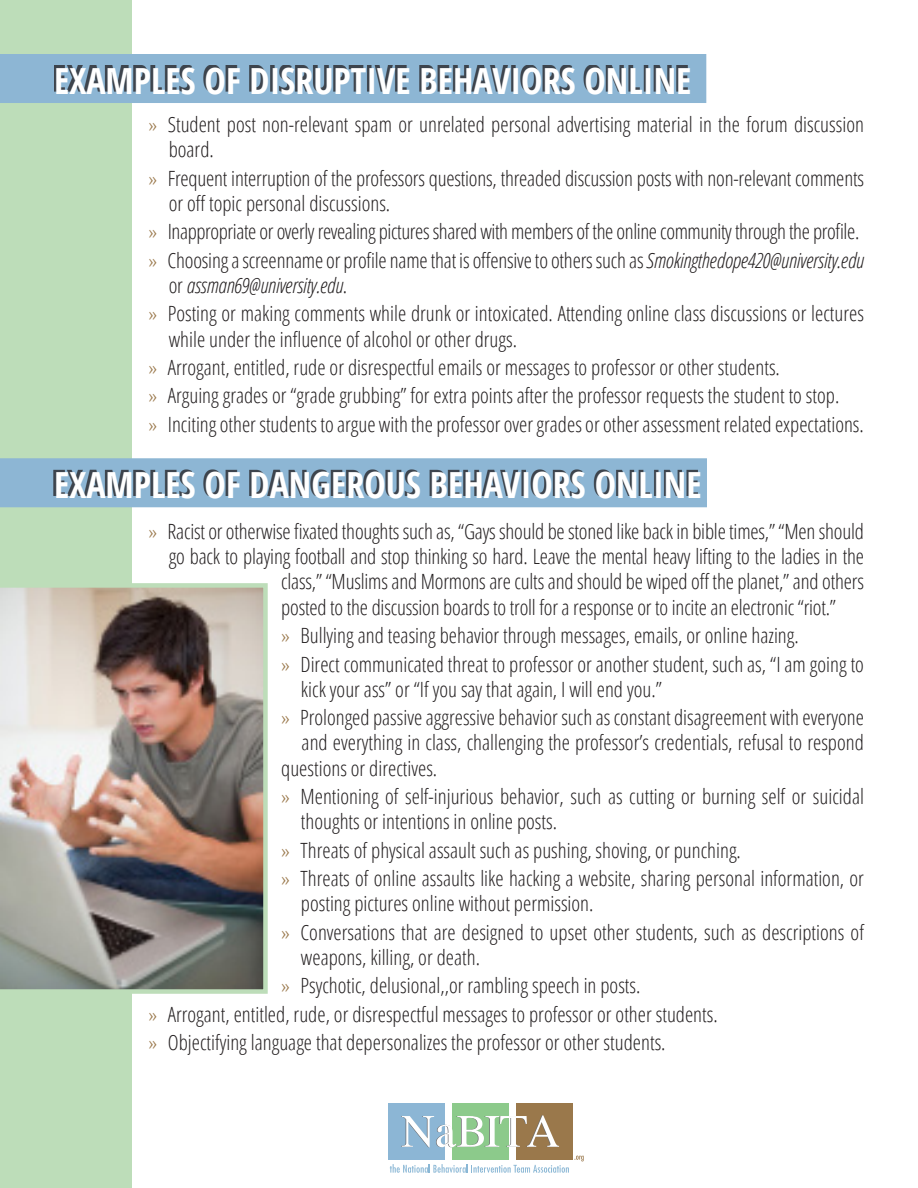
<style>
.page{position:relative;width:918px;height:1188px;background:#fff}
.page>*{position:absolute;margin:0;border:0;box-sizing:border-box;transform-origin:0 0}
.t1{font:700 condensed 36px "Open Sans";color:#fff}
.t2{font:300 condensed 21px/25.2px "Open Sans";color:#231f20}
.t3{font:300 condensed 21px "Open Sans";letter-spacing:-.02em;color:#231f20}
.s1{color:#9a784b}
.s2{font-style:italic}
</style>
<div class="page">
<div style="left:0;top:0;width:132px;height:1188px;background:#bdddb9"></div>
<div style="left:0;top:54px;width:706px;height:49px;background:#8db6d4"></div>
<div style="left:54px;top:65px;width:634px;height:27px;background:#231f20;opacity:.75"></div>
<div style="left:0;top:458px;width:707px;height:49px;background:#8db6d4"></div>
<div style="left:54px;top:470px;width:644px;height:26px;background:#231f20;opacity:.75"></div>
<div style="left:388px;top:1103px;width:57px;height:57px;background:#8cb6d5"></div>
<div style="left:452px;top:1104px;width:56px;height:56px;background:#8cca8b"></div>
<div style="left:516px;top:1104px;width:56px;height:56px;background:#9a784b"></div>
<svg style="left:390px;top:1156px;width:194px;height:17px"></svg>
<svg style="left:401px;top:1115px;width:158px;height:32px"></svg>
<img style="left:0;top:583px;width:268px;height:411px">
<p class="t1" style="left:54px;top:55px;width:639px">EXAMPLES OF DISRUPTIVE BEHAVIORS ONLINE</p>
<p class="t2" style="left:169px;top:111px;width:697px;text-indent:-20px"><span class="s1">»</span> Student post non-relevant spam or unrelated personal advertising material in the forum discussion board.</p>
<p class="t2" style="left:169px;top:165px;width:697px;text-indent:-20px"><span class="s1">»</span> Frequent interruption of the professors questions, threaded discussion posts with non-relevant comments or off topic personal discussions.</p>
<p class="t3" style="left:148px;top:217px;width:712px"><span class="s1">»</span> Inappropriate or overly revealing pictures shared with members of the online community through the profile.</p>
<p class="t2" style="left:169px;top:247px;width:697px;text-indent:-20px"><span class="s1">»</span> Choosing a screenname or profile name that is offensive to others such as <span class="s2">Smokingthedope420@university.edu </span>or <span class="s2">assman69@university.edu</span>.</p>
<p class="t2" style="left:169px;top:300px;width:697px;text-indent:-20px"><span class="s1">»</span> Posting or making comments while drunk or intoxicated. Attending online class discussions or lectures while under the influence of alcohol or other drugs.</p>
<p class="t2" style="left:148px;top:354px;width:633px"><span class="s1">»</span> Arrogant, entitled, rude or disrespectful emails or messages to professor or other students.</p>
<p class="t2" style="left:148px;top:383px;width:692px"><span class="s1">»</span> Arguing grades or “grade grubbing” for extra points after the professor requests the student to stop.</p>
<p class="t2" style="left:148px;top:411px;width:717px"><span class="s1">»</span> Inciting other students to argue with the professor over grades or other assessment related expectations.</p>
<p class="t1" style="left:54px;top:460px;width:649px">EXAMPLES OF DANGEROUS BEHAVIORS ONLINE</p>
<p class="t2" style="left:148px;top:518px;width:717px"><span class="s1">»</span> Racist or otherwise fixated thoughts such as, “Gays should be stoned like back in bible times,” “Men should</p>
<p class="t2" style="left:169px;top:543px;width:697px">go back to playing football and stop thinking so hard. Leave the mental heavy lifting to the ladies in the</p>
<p class="t2" style="left:281px;top:569px;width:584px">class,” “Muslims and Mormons are cults and should be wiped off the planet,” and others</p>
<p class="t2" style="left:281px;top:594px;width:556px">posted to the discussion boards to troll for a response or to incite an electronic “riot.”</p>
<p class="t2" style="left:281px;top:622px;width:519px"><span class="s1">»</span> Bullying and teasing behavior through messages, emails, or online hazing.</p>
<p class="t2" style="left:301px;top:651px;width:565px;text-indent:-20px"><span class="s1">»</span> Direct communicated threat to professor or another student, such as, “I am going to kick your ass” or “If you say that again, I will end you.”</p>
<p class="t2" style="left:281px;top:704px;width:584px"><span class="s1">»</span> Prolonged passive aggressive behavior such as constant disagreement with everyone</p>
<p class="t2" style="left:302px;top:729px;width:564px">and everything in class, challenging the professor’s credentials, refusal to respond</p>
<p class="t2" style="left:281px;top:755px;width:158px">questions or directives.</p>
<p class="t2" style="left:301px;top:783px;width:565px;text-indent:-20px"><span class="s1">»</span> Mentioning of self-injurious behavior, such as cutting or burning self or suicidal thoughts or intentions in online posts.</p>
<p class="t2" style="left:281px;top:837px;width:461px"><span class="s1">»</span> Threats of physical assault such as pushing, shoving, or punching.</p>
<p class="t2" style="left:301px;top:865px;width:565px;text-indent:-20px"><span class="s1">»</span> Threats of online assaults like hacking a website, sharing personal information, or posting pictures online without permission.</p>
<p class="t2" style="left:301px;top:919px;width:565px;text-indent:-20px"><span class="s1">»</span> Conversations that are designed to upset other students, such as descriptions of weapons, killing, or death.</p>
<p class="t2" style="left:281px;top:972px;width:361px"><span class="s1">»</span> Psychotic, delusional,,or rambling speech in posts.</p>
<p class="t2" style="left:148px;top:1001px;width:571px"><span class="s1">»</span> Arrogant, entitled, rude, or disrespectful messages to professor or other students.</p>
<p class="t2" style="left:148px;top:1029px;width:519px"><span class="s1">»</span> Objectifying language that depersonalizes the professor or other students.</p>
</div>
